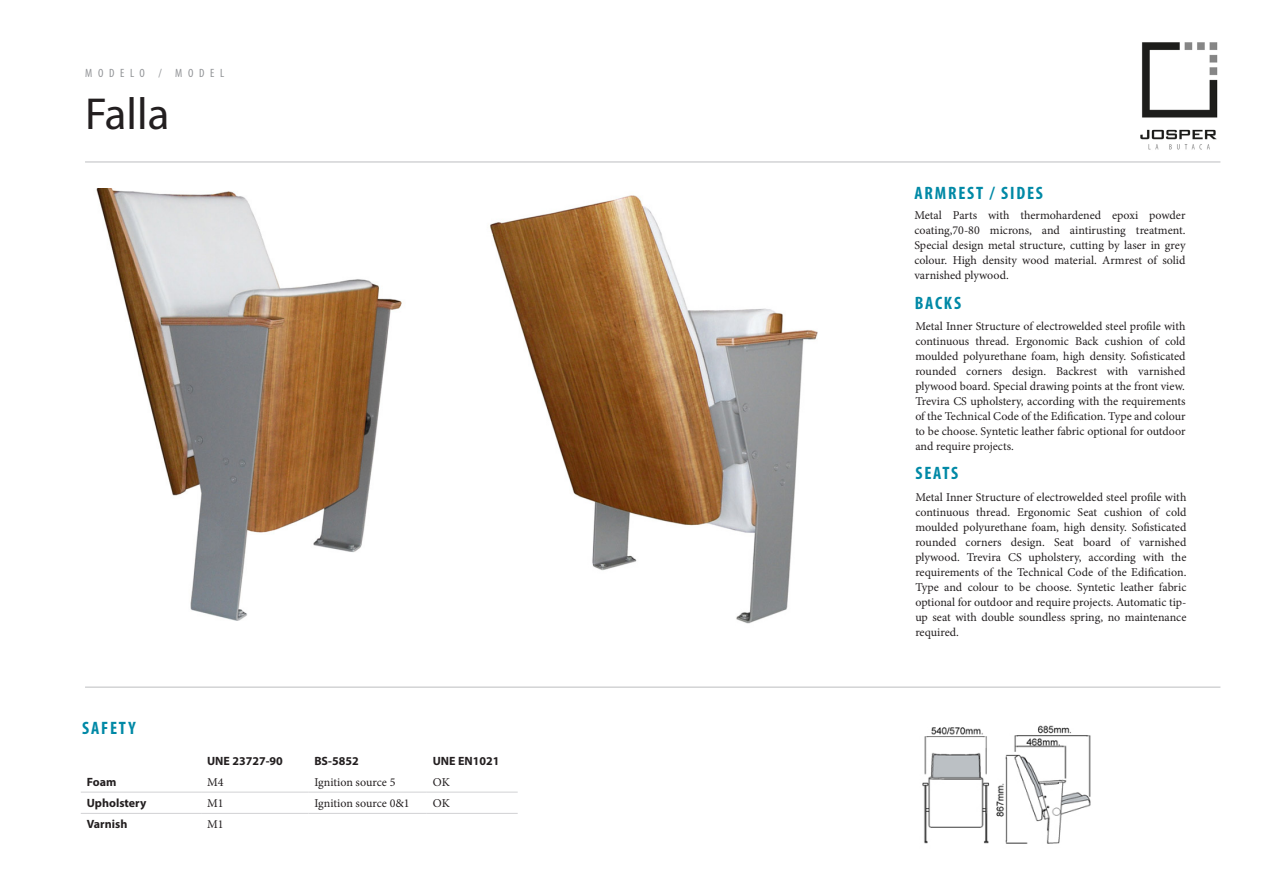
<style>
.page{position:relative;width:1263px;height:893px;background:#fff}
.page>*{position:absolute;margin:0;border:0;box-sizing:border-box;transform-origin:0 0}
.t1{font:45px "Myriad Pro";color:#231f20}
.t2{font:700 condensed 18px "Myriad Pro";letter-spacing:.1em;color:#0089a6}
.t3{font:12px/15px "Minion Pro";color:#231f20;text-align:justify}
.t4{font:700 12px "Myriad Pro";color:#231f20}
.t5{font:condensed 12px "Myriad Pro";letter-spacing:.48em;color:#939598}
</style>
<div class="page">
<hr style="left:85px;top:687px;width:1135px;height:1px;background:#bcbdc0">
<img style="left:96px;top:188px;width:306px;height:433px">
<img style="left:1140px;top:42px;width:78px;height:108px">
<hr style="left:85px;top:162px;width:1135px;height:1px;background:#bcbdc0">
<img style="left:490px;top:195px;width:328px;height:429px">
<img style="left:922px;top:725px;width:169px;height:119px">
<hr style="left:81px;top:792px;width:120px;height:1px;background:#d1d2d4">
<hr style="left:201px;top:792px;width:107px;height:1px;background:#d1d2d4">
<hr style="left:308px;top:792px;width:119px;height:1px;background:#d1d2d4">
<hr style="left:427px;top:792px;width:91px;height:1px;background:#d1d2d4">
<hr style="left:81px;top:813px;width:120px;height:1px;background:#d1d2d4">
<hr style="left:201px;top:813px;width:107px;height:1px;background:#d1d2d4">
<hr style="left:308px;top:813px;width:119px;height:1px;background:#d1d2d4">
<hr style="left:427px;top:813px;width:91px;height:1px;background:#d1d2d4">
<p class="t5" style="left:85px;top:65px;width:141px">MODELO / MODEL</p>
<p class="t1" style="left:85px;top:86px;width:86px">Falla</p>
<p class="t2" style="left:82px;top:717px;width:55px">SAFETY</p>
<p class="t4" style="left:207px;top:753px;width:77px">UNE 23727-90</p>
<p class="t4" style="left:314px;top:753px;width:46px">BS-5852</p>
<p class="t4" style="left:433px;top:753px;width:68px">UNE EN1021</p>
<p class="t4" style="left:87px;top:774px;width:31px">Foam</p>
<p class="t3" style="left:207px;top:774px;width:18px">M4</p>
<p class="t3" style="left:314px;top:774px;width:83px">Ignition source 5</p>
<p class="t3" style="left:433px;top:774px;width:18px">OK</p>
<p class="t4" style="left:87px;top:795px;width:61px">Upholstery</p>
<p class="t3" style="left:207px;top:795px;width:18px">M1</p>
<p class="t3" style="left:314px;top:795px;width:97px">Ignition source 0&amp;1</p>
<p class="t3" style="left:433px;top:795px;width:18px">OK</p>
<p class="t4" style="left:87px;top:816px;width:42px">Varnish</p>
<p class="t3" style="left:207px;top:817px;width:18px">M1</p>
<p class="t2" style="left:914px;top:181px;width:130px">ARMREST / SIDES</p>
<p class="t3" style="left:914px;top:208px;width:273px">Metal Parts with thermohardened epoxi powder coating,70-80 microns, and aintirusting treatment.<br>Special design metal structure, cutting by laser in grey colour. High density wood material. Armrest of solid varnished plywood.</p>
<p class="t2" style="left:915px;top:292px;width:48px">BACKS</p>
<p class="t3" style="left:915px;top:319px;width:272px">Metal Inner Structure of electrowelded steel profile with continuous thread. Ergonomic Back cushion of cold moulded polyurethane foam, high density. Sofisticated rounded corners design. Backrest with varnished plywood board. Special drawing points at the front view.</p>
<p class="t3" style="left:915px;top:394px;width:272px">Trevira CS upholstery, according with the requirements of the Technical Code of the Edification. Type and colour to be choose. Syntetic leather fabric optional for outdoor and require projects.</p>
<p class="t2" style="left:915px;top:462px;width:44px">SEATS</p>
<p class="t3" style="left:915px;top:490px;width:273px">Metal Inner Structure of electrowelded steel profile with continuous thread. Ergonomic Seat cushion of cold moulded polyurethane foam, high density. Sofisticated rounded corners design. Seat board of varnished plywood. Trevira CS upholstery, according with the requirements of the Technical Code of the Edification.<br>Type and colour to be choose. Syntetic leather fabric optional for outdoor and require projects. Automatic tip&shy;up seat with double soundless spring, no maintenance required.</p>
</div>
